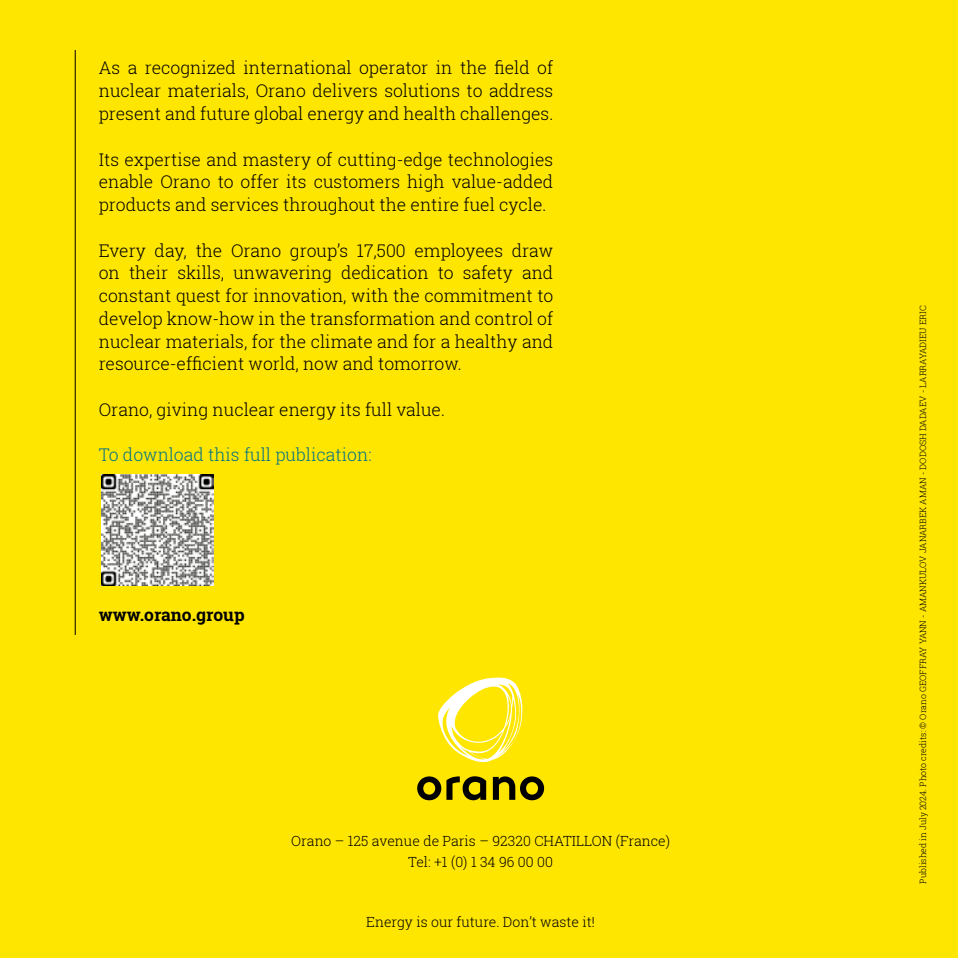
<style>
.page{position:relative;width:958px;height:958px;background:#fff}
.page>*{position:absolute;margin:0;border:0;box-sizing:border-box;transform-origin:0 0}
.t1{font:300 17.5px/22.8px "Roboto Slab";color:#000;text-align:justify}
.t2{font:300 17.5px "Roboto Slab";color:#007287}
.t3{font:700 17.5px "Roboto Slab";color:#000}
.t4{font:300 14px/21px "Roboto Slab";color:#000;text-align:center}
.t5{font:300 8.75px "Roboto Slab";color:#000}
</style>
<div class="page">
<div style="left:0;top:0;width:957px;height:957px;background:#ffe600"></div>
<hr style="left:75px;top:50px;width:1px;height:584px;background:#000">
<svg style="left:438px;top:677px;width:85px;height:86px"></svg>
<svg style="left:493px;top:776px;width:51px;height:24px"></svg>
<svg style="left:417px;top:776px;width:69px;height:24px"></svg>
<img style="left:102px;top:474px;width:111px;height:111px">
<p class="t1" style="left:99px;top:56px;width:456px">As a recognized international operator in the field of nuclear materials, Orano delivers solutions to address present and future global energy and health challenges.</p>
<p class="t1" style="left:99px;top:147px;width:456px">Its expertise and mastery of cutting-edge technologies enable Orano to offer its customers high value-added products and services throughout the entire fuel cycle.</p>
<p class="t1" style="left:99px;top:238px;width:456px">Every day, the Orano group’s 17,500 employees draw on their skills, unwavering dedication to safety and constant quest for innovation, with the commitment to develop know-how in the transformation and control of nuclear materials, for the climate and for a healthy and resource-efficient world, now and tomorrow.</p>
<p class="t1" style="left:99px;top:398px;width:348px">Orano, giving nuclear energy its full value.</p>
<p class="t2" style="left:99px;top:443px;width:274px">To download this full publication:</p>
<p class="t3" style="left:99px;top:602px;width:147px">www.orano.group</p>
<p class="t4" style="left:291px;top:830px;width:380px">Orano – 125 avenue de Paris – 92320 CHATILLON (France)<br>Tel: +1 (0) 1 34 96 00 00</p>
<p class="t4" style="left:366px;top:910px;width:230px">Energy is our future. Don’t waste it!</p>
<p class="t5" style="left:916px;top:883px;width:579px;rotate:-90deg">Published in July 2024. Photo credits: © Orano GEOFFRAY YANN - AMANKULOV JANARBEK AMAN - DODOSH DADAEV - LARRAYADIEU ERIC</p>
</div>
